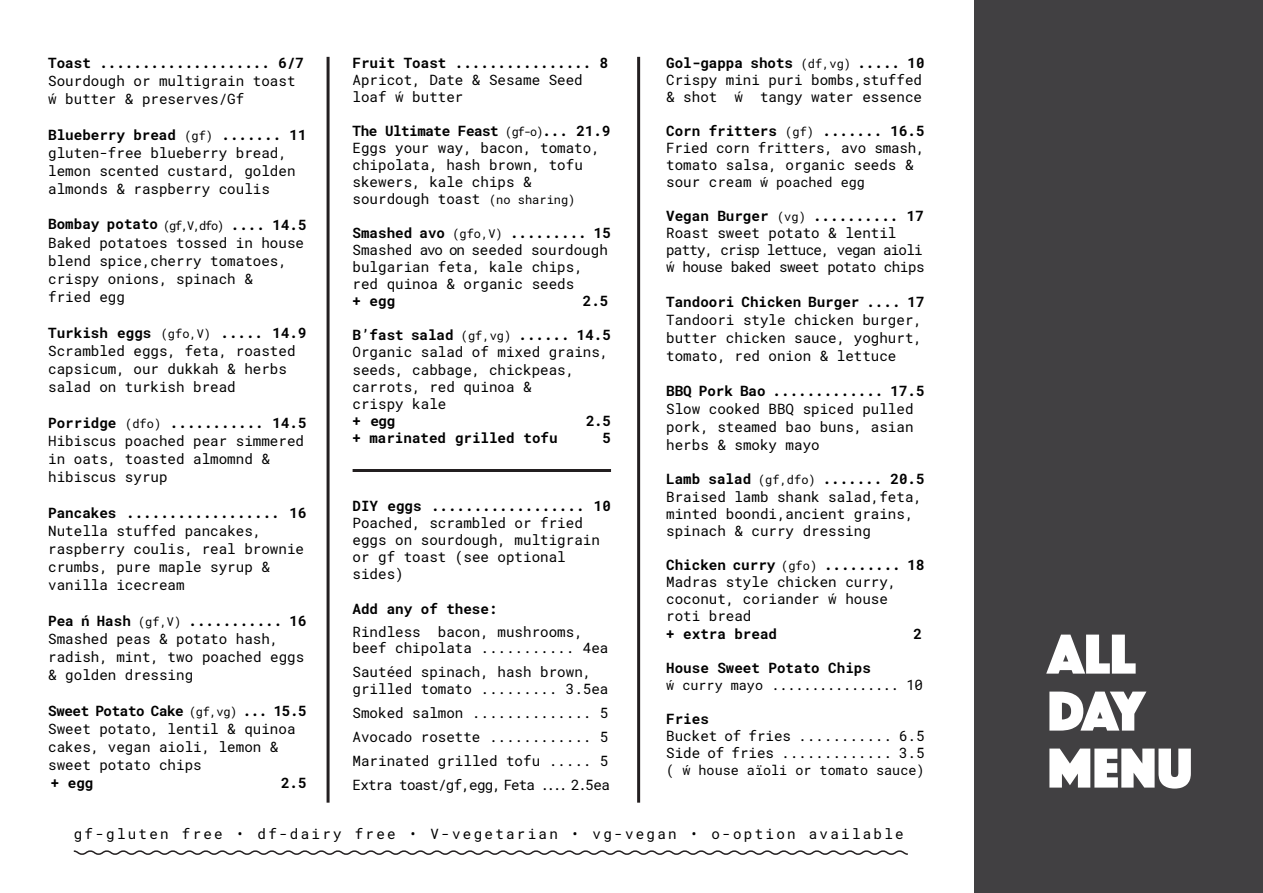
<style>
.page{position:relative;width:1263px;height:893px;background:#fff}
.page>*{position:absolute;margin:0;border:0;box-sizing:border-box;transform-origin:0 0}
.t1{font:58.5px/57px "Phosphate Solid";color:#fff}
.t2{font:14.25px/18px "Roboto Mono";color:#000}
.t3{font:700 14.25px/17.1px "Roboto Mono";color:#000}
.t4{font:14.25px/17.1px "Roboto Mono";letter-spacing:-.035em;color:#000}
.t5{font:14.25px "Roboto Mono";letter-spacing:.16em;color:#000}
.t6{font:13.5px "Roboto Mono";color:#000}
.s1{font-weight:700}
.s2{font-size:12px}
.s3{font-size:14.25px}
.s4{font-weight:400;font-size:13.5px}
.s5{font-weight:400}
</style>
<div class="page">
<div style="left:975px;top:0;width:288px;height:893px;background:#414042"></div>
<hr style="left:327px;top:57px;width:3px;height:746px;background:#231f20">
<hr style="left:637px;top:57px;width:3px;height:746px;background:#231f20">
<hr style="left:353px;top:469px;width:258px;height:3px;background:#231f20">
<svg style="left:73px;top:850px;width:835px;height:5px"></svg>
<p class="t3" style="left:48px;top:53px;width:257px">Toast .................... 6/7</p>
<p class="t2" style="left:48px;top:71px;width:249px">Sourdough or multigrain toast ẃ butter &amp; preserves/Gf</p>
<p class="t2" style="left:48px;top:125px;width:260px"><span class="s1">Blueberry bread</span> <span class="s2">(gf)</span> <span class="s1">....... 11 </span>gluten-free blueberry bread, lemon scented custard, golden almonds &amp; raspberry coulis</p>
<p class="t2" style="left:48px;top:215px;width:260px"><span class="s1">Bombay potato</span> <span class="s2">(gf,V,dfo)</span> <span class="s1">.... 14.5<br></span>Baked potatoes tossed in house blend spice,cherry tomatoes, crispy onions, spinach &amp;<br>fried egg</p>
<p class="t2" style="left:48px;top:323px;width:260px"><span class="s1">Turkish eggs</span> <span class="s2">(gfo,V)</span> <span class="s1">..... 14.9<br></span>Scrambled eggs, feta, roasted capsicum, our dukkah &amp; herbs salad on turkish bread</p>
<p class="t2" style="left:48px;top:413px;width:260px"><span class="s1">Porridge</span> <span class="s2">(dfo)</span> <span class="s1">........... 14.5<br></span>Hibiscus poached pear simmered in oats, toasted almomnd &amp; hibiscus syrup</p>
<p class="t3" style="left:48px;top:503px;width:260px">Pancakes .................. 16</p>
<p class="t2" style="left:48px;top:521px;width:257px">Nutella stuffed pancakes, raspberry coulis, real brownie crumbs, pure maple syrup &amp; vanilla icecream</p>
<p class="t2" style="left:48px;top:611px;width:260px"><span class="s1">Pea ń Hash</span> <span class="s2">(gf,V)</span> <span class="s1">........... 16<br></span>Smashed peas &amp; potato hash, radish, mint, two poached eggs &amp; golden dressing</p>
<p class="t2" style="left:48px;top:701px;width:260px"><span class="s1">Sweet Potato Cake</span> <span class="s2">(gf,vg)</span> <span class="s1">... 15.5<br></span>Sweet potato, lentil &amp; quinoa cakes, vegan aioli, lemon &amp; sweet potato chips</p>
<p class="t3" style="left:51px;top:773px;width:44px">+ egg</p>
<p class="t3" style="left:281px;top:773px;width:27px">2.5</p>
<p class="t3" style="left:353px;top:53px;width:257px">Fruit Toast ................ 8</p>
<p class="t2" style="left:353px;top:70px;width:232px;line-height:17.1px">Apricot, Date &amp; Sesame Seed loaf ẃ butter</p>
<p class="t2" style="left:353px;top:122px;width:260px;line-height:17.1px"><span class="s1">The Ultimate Feast</span> <span class="s2">(gf-o)</span><span class="s1">... 21.9<br></span>Eggs your way, bacon, tomato, chipolata, hash brown, tofu skewers, kale chips &amp; sourdough toast <span class="s2">(no sharing)</span></p>
<p class="t2" style="left:353px;top:224px;width:260px;line-height:17.1px"><span class="s1">Smashed avo</span> <span class="s2">(gfo,V)</span> <span class="s1">......... 15<br></span>Smashed avo on seeded sourdough bulgarian feta, kale chips, red quinoa &amp; organic seeds</p>
<p class="t3" style="left:353px;top:292px;width:44px">+ egg</p>
<p class="t3" style="left:583px;top:292px;width:27px">2.5</p>
<p class="t2" style="left:353px;top:326px;width:260px;line-height:17.1px"><span class="s1">B’fast salad</span> <span class="s2">(gf,vg)</span> <span class="s1">...... 14.5<br></span>Organic salad of mixed grains, seeds, cabbage, chickpeas, carrots, red quinoa &amp;<br>crispy kale</p>
<p class="t3" style="left:353px;top:411px;width:44px">+ egg</p>
<p class="t3" style="left:586px;top:411px;width:26px">2.5</p>
<p class="t3" style="left:353px;top:429px;width:207px">+ marinated grilled tofu</p>
<p class="t3" style="left:602px;top:429px;width:10px">5</p>
<p class="t3" style="left:353px;top:497px;width:260px">DIY eggs .................. 10</p>
<p class="t2" style="left:353px;top:514px;width:249px;line-height:17.1px">Poached, scrambled or fried eggs on sourdough, multigrain or gf toast (see optional sides)</p>
<p class="t3" style="left:353px;top:600px;width:146px">Add any of these:</p>
<p class="t2" style="left:353px;top:623px;width:257px;line-height:16.5px">Rindless bacon, mushrooms, beef chipolata ........... 4ea</p>
<p class="t2" style="left:353px;top:663px;width:257px;line-height:16.5px">Sautéed spinach, hash brown, grilled tomato ......... 3.5ea</p>
<p class="t2" style="left:353px;top:700px;width:259px;line-height:24px">Smoked salmon .............. 5<br>Avocado rosette ............ 5<br>Marinated grilled tofu ..... 5<br>Extra toast/gf,egg, Feta .... 2.5ea</p>
<p class="t2" style="left:666px;top:53px;width:260px;line-height:17.1px"><span class="s1">Gol-gappa shots</span> <span class="s2">(df,vg)</span> <span class="s1">..... 10<br></span>Crispy mini puri bombs,stuffed &amp; shot ẃ tangy water essence</p>
<p class="t2" style="left:666px;top:122px;width:260px;line-height:17.1px;text-align:justify"><span class="s1">Corn fritters</span> <span class="s2">(gf)</span> <span class="s1">....... 16.5<br></span>Fried corn fritters, avo smash, tomato salsa, organic seeds &amp;</p>
<p class="t6" style="left:666px;top:173px;width:200px"><span class="s3">sour cream</span> ẃ poached egg</p>
<p class="t4" style="left:666px;top:207px;width:260px"><span class="s1">Vegan Burger</span> <span class="s2">(vg)</span> <span class="s1">.......... 17<br></span>Roast sweet potato &amp; lentil patty, crisp lettuce, vegan aioli ẃ house baked sweet potato chips</p>
<p class="t3" style="left:666px;top:293px;width:260px">Tandoori Chicken Burger .... 17</p>
<p class="t2" style="left:666px;top:311px;width:257px;text-align:justify">Tandoori style chicken burger, butter chicken sauce, yoghurt, tomato, red onion &amp; lettuce</p>
<p class="t3" style="left:666px;top:382px;width:260px">BBQ Pork Bao ............. 17.5</p>
<p class="t2" style="left:666px;top:400px;width:249px;text-align:justify">Slow cooked BBQ spiced pulled pork, steamed bao buns, asian herbs &amp; smoky mayo</p>
<p class="t2" style="left:666px;top:470px;width:260px;line-height:17.1px"><span class="s1">Lamb salad</span> <span class="s2">(gf,dfo)</span> <span class="s1">....... 20.5<br></span>Braised lamb shank salad,feta, minted boondi,ancient grains, spinach &amp; curry dressing</p>
<p class="t2" style="left:666px;top:556px;width:260px;line-height:17.1px"><span class="s1">Chicken curry</span> <span class="s2">(gfo)</span> <span class="s1">......... 18<br></span>Madras style chicken curry, coconut, coriander ẃ house roti bread</p>
<p class="t3" style="left:666px;top:625px;width:112px">+ extra bread</p>
<p class="t3" style="left:913px;top:625px;width:10px">2</p>
<p class="t3" style="left:666px;top:659px;width:258px">House Sweet Potato Chips<br><span class="s4">ẃ curry mayo</span> <span class="s5">................ 10</span></p>
<p class="t3" style="left:666px;top:710px;width:44px">Fries</p>
<p class="t2" style="left:666px;top:727px;width:260px;line-height:17.1px">Bucket of fries ........... 6.5<br>Side of fries ............. 3.5</p>
<p class="t6" style="left:666px;top:761px;width:260px">( ẃ house aïoli or tomato sauce)</p>
<p class="t5" style="left:74px;top:824px;width:831px">gf-gluten free • df-dairy free • V-vegetarian • vg-vegan • o-option available</p>
<h1 class="t1" style="left:1047px;top:623px;width:147px">ALL<br>DAY<br>MENU</h1>
</div>
